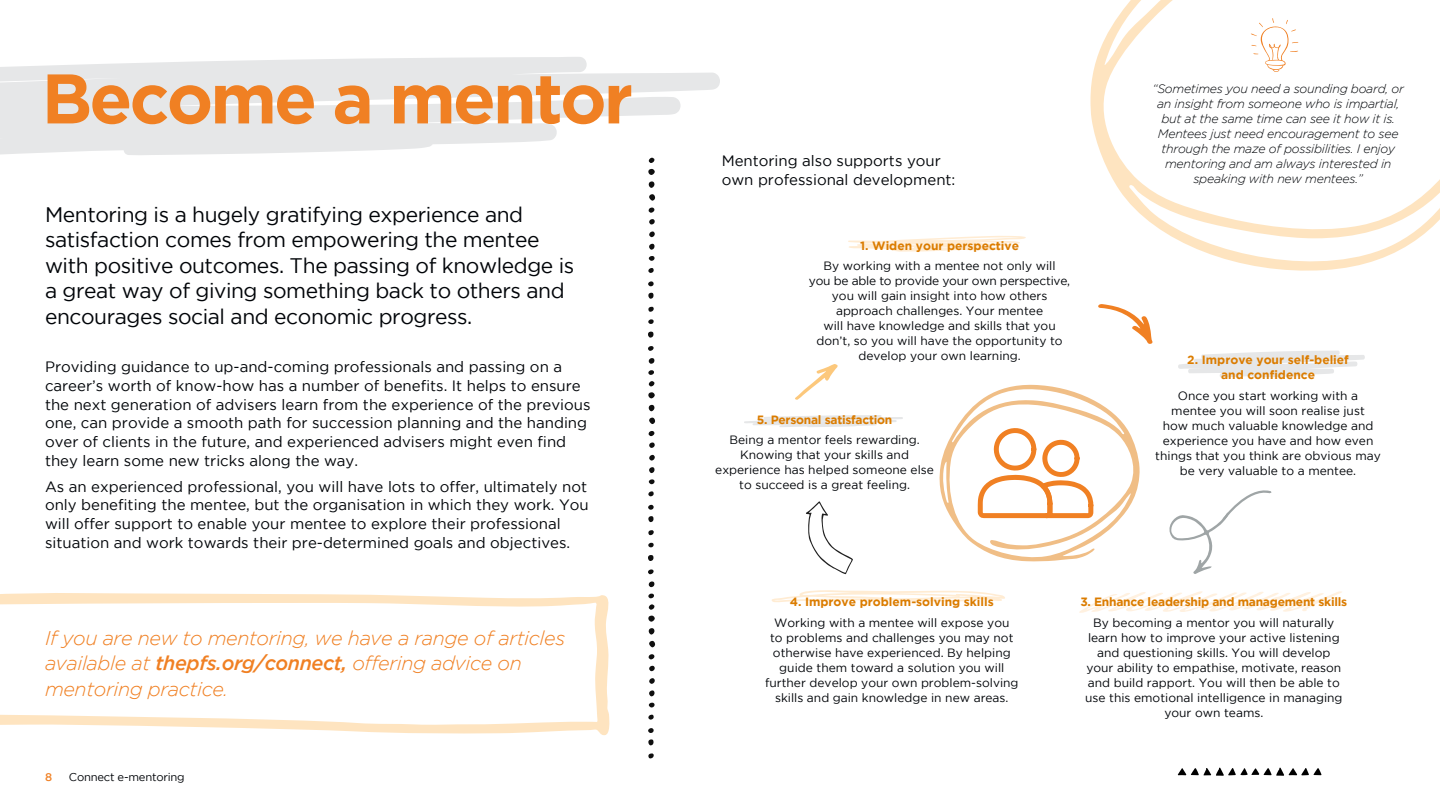
<style>
.page{position:relative;width:1440px;height:810px;background:#fff}
.page>*{position:absolute;margin:0;border:0;box-sizing:border-box;transform-origin:0 0}
.t1{font:700 69.97px "Gotham";letter-spacing:-.04em;color:#f08023}
.t2{font:21px/25.5px "Gotham";letter-spacing:-.02em;color:#000408}
.t3{font:italic 300 19.88px/25.6px "Gotham";letter-spacing:-.02em;color:#f08023}
.t4{font:15px/18.8px "Gotham";color:#000408}
.t5{font:italic 300 12.38px/15.1px "Gotham";letter-spacing:-.02em;color:#000408;text-align:center}
.t6{font:12px/15px "Gotham";color:#000408;text-align:center}
.t7{font:700 12px/15px "Gotham";color:#db7c00;text-align:center}
.t8{font:700 12px "Gotham";letter-spacing:-.02em;color:#db7c00}
.t9{font:11.25px "Gotham";letter-spacing:-.02em;color:#000408}
.t10{font:500 11.25px "Gotham";color:#f08023}
.s1{font-weight:500}
</style>
<div class="page">
<svg style="left:1079px;top:591px;width:263px;height:22px"></svg>
<svg style="left:1178px;top:351px;width:187px;height:26px"></svg>
<svg style="left:0;top:57px;width:720px;height:98px;fill:#e6e7e8"></svg>
<svg style="left:0;top:593px;width:610px;height:143px"></svg>
<svg style="left:1178px;top:767px;width:144px;height:9px"></svg>
<div style="left:648px;top:169px;width:7px;height:6px;background:#0f0f0f;border-radius:3px"></div>
<svg style="left:649px;top:181px;width:5px;height:7px"></svg>
<div style="left:649px;top:194px;width:6px;height:7px;background:#0f0f0f;border-radius:3px"></div>
<svg style="left:648px;top:332px;width:5px;height:6px"></svg>
<svg style="left:649px;top:358px;width:5px;height:6px"></svg>
<svg style="left:648px;top:293px;width:6px;height:6px"></svg>
<svg style="left:649px;top:244px;width:6px;height:6px"></svg>
<svg style="left:649px;top:231px;width:6px;height:6px"></svg>
<svg style="left:649px;top:219px;width:6px;height:6px"></svg>
<svg style="left:649px;top:208px;width:5px;height:5px"></svg>
<svg style="left:649px;top:158px;width:5px;height:5px"></svg>
<svg style="left:649px;top:256px;width:6px;height:5px"></svg>
<svg style="left:648px;top:307px;width:6px;height:5px"></svg>
<svg style="left:648px;top:370px;width:6px;height:5px"></svg>
<svg style="left:648px;top:346px;width:6px;height:5px"></svg>
<svg style="left:648px;top:281px;width:6px;height:5px"></svg>
<svg style="left:648px;top:268px;width:6px;height:5px"></svg>
<svg style="left:648px;top:319px;width:6px;height:5px"></svg>
<div style="left:648px;top:392px;width:7px;height:6px;background:#0f0f0f;border-radius:3px"></div>
<svg style="left:649px;top:405px;width:5px;height:6px"></svg>
<svg style="left:649px;top:418px;width:6px;height:6px"></svg>
<svg style="left:648px;top:555px;width:5px;height:6px"></svg>
<svg style="left:649px;top:581px;width:5px;height:6px"></svg>
<svg style="left:648px;top:516px;width:6px;height:6px"></svg>
<svg style="left:649px;top:467px;width:6px;height:6px"></svg>
<svg style="left:649px;top:455px;width:6px;height:6px"></svg>
<svg style="left:649px;top:443px;width:6px;height:5px"></svg>
<svg style="left:649px;top:431px;width:5px;height:5px"></svg>
<svg style="left:649px;top:381px;width:5px;height:5px"></svg>
<svg style="left:649px;top:479px;width:6px;height:5px"></svg>
<svg style="left:648px;top:530px;width:6px;height:5px"></svg>
<svg style="left:648px;top:594px;width:6px;height:4px"></svg>
<svg style="left:648px;top:569px;width:6px;height:5px"></svg>
<svg style="left:648px;top:505px;width:6px;height:5px"></svg>
<svg style="left:648px;top:491px;width:6px;height:5px"></svg>
<svg style="left:648px;top:543px;width:6px;height:5px"></svg>
<div style="left:648px;top:616px;width:7px;height:6px;background:#0f0f0f;border-radius:3px"></div>
<svg style="left:649px;top:628px;width:5px;height:7px"></svg>
<svg style="left:649px;top:641px;width:6px;height:6px"></svg>
<svg style="left:648px;top:739px;width:6px;height:6px"></svg>
<svg style="left:649px;top:690px;width:6px;height:6px"></svg>
<svg style="left:649px;top:678px;width:6px;height:6px"></svg>
<svg style="left:649px;top:666px;width:6px;height:5px"></svg>
<svg style="left:649px;top:654px;width:5px;height:5px"></svg>
<svg style="left:649px;top:604px;width:5px;height:6px"></svg>
<svg style="left:649px;top:703px;width:6px;height:5px"></svg>
<svg style="left:648px;top:753px;width:6px;height:6px"></svg>
<svg style="left:648px;top:728px;width:6px;height:5px"></svg>
<svg style="left:648px;top:715px;width:6px;height:5px"></svg>
<svg style="left:772px;top:590px;width:233px;height:12px"></svg>
<svg style="left:848px;top:236px;width:178px;height:16px"></svg>
<svg style="left:1098px;top:304px;width:55px;height:40px"></svg>
<svg style="left:806px;top:501px;width:47px;height:73px"></svg>
<svg style="left:1169px;top:490px;width:103px;height:84px"></svg>
<svg style="left:1090px;top:0;width:350px;height:271px"></svg>
<svg style="left:1251px;top:18px;width:47px;height:55px"></svg>
<svg style="left:744px;top:415px;width:159px;height:12px"></svg>
<svg style="left:795px;top:364px;width:43px;height:36px"></svg>
<svg style="left:939px;top:384px;width:201px;height:178px"></svg>
<h1 class="t1" style="left:42px;top:58px;width:593px">Become a mentor</h1>
<p class="t2" style="left:45px;top:201px;width:531px">Mentoring is a hugely gratifying experience and satisfaction comes from empowering the mentee with positive outcomes. The passing of knowledge is a great way of giving something back to others and encourages social and economic progress.</p>
<p class="t4" style="left:45px;top:357px;width:547px">Providing guidance to up-and-coming professionals and passing on a career’s worth of know-how has a number of benefits. It helps to ensure the next generation of advisers learn from the experience of the previous one, can provide a smooth path for succession planning and the handing over of clients in the future, and experienced advisers might even find they learn some new tricks along the way.</p>
<p class="t4" style="left:45px;top:477px;width:545px">As an experienced professional, you will have lots to offer, ultimately not only benefiting the mentee, but the organisation in which they work. You will offer support to enable your mentee to explore their professional situation and work towards their pre-determined goals and objectives.</p>
<h3 class="t3" style="left:45px;top:625px;width:522px">If you are new to mentoring, we have a range of articles available at <span class="s1">thepfs.org/connect,</span> offering advice on mentoring practice.</h3>
<p class="t10" style="left:45px;top:771px;width:9px">8</p>
<p class="t9" style="left:69px;top:771px;width:117px">Connect e-mentoring</p>
<p class="t4" style="left:722px;top:151px;width:235px">Mentoring also supports your own professional development:</p>
<p class="t7" style="left:860px;top:238px;width:160px">1. Widen your perspective</p>
<p class="t6" style="left:809px;top:258px;width:263px">By working with a mentee not only will<br>you be able to provide your own perspective, you will gain insight into how others approach challenges. Your mentee<br>will have knowledge and skills that you don’t, so you will have the opportunity to develop your own learning.</p>
<p class="t8" style="left:757px;top:413px;width:137px">5. Personal satisfaction</p>
<p class="t6" style="left:715px;top:433px;width:220px">Being a mentor feels rewarding.<br>Knowing that your skills and experience has helped someone else to succeed is a great feeling.</p>
<p class="t5" style="left:1153px;top:81px;width:253px">“Sometimes you need a sounding board, or an insight from someone who is impartial, but at the same time can see it how it is.<br>Mentees just need encouragement to see through the maze of possibilities. I enjoy mentoring and am always interested in speaking with new mentees.”</p>
<p class="t7" style="left:1187px;top:352px;width:163px">2. Improve your self-belief and confidence</p>
<p class="t6" style="left:1155px;top:388px;width:227px">Once you start working with a mentee you will soon realise just<br>how much valuable knowledge and experience you have and how even things that you think are obvious may be very valuable to a mentee.</p>
<p class="t7" style="left:790px;top:594px;width:206px">4. Improve problem-solving skills</p>
<p class="t6" style="left:765px;top:615px;width:255px">Working with a mentee will expose you<br>to problems and challenges you may not otherwise have experienced. By helping guide them toward a solution you will further develop your own problem-solving skills and gain knowledge in new areas.</p>
<p class="t8" style="left:1080px;top:595px;width:268px">3. Enhance leadership and management skills</p>
<p class="t6" style="left:1085px;top:615px;width:259px">By becoming a mentor you will naturally learn how to improve your active listening and questioning skills. You will develop your ability to empathise, motivate, reason and build rapport. You will then be able to use this emotional intelligence in managing your own teams.</p>
</div>
